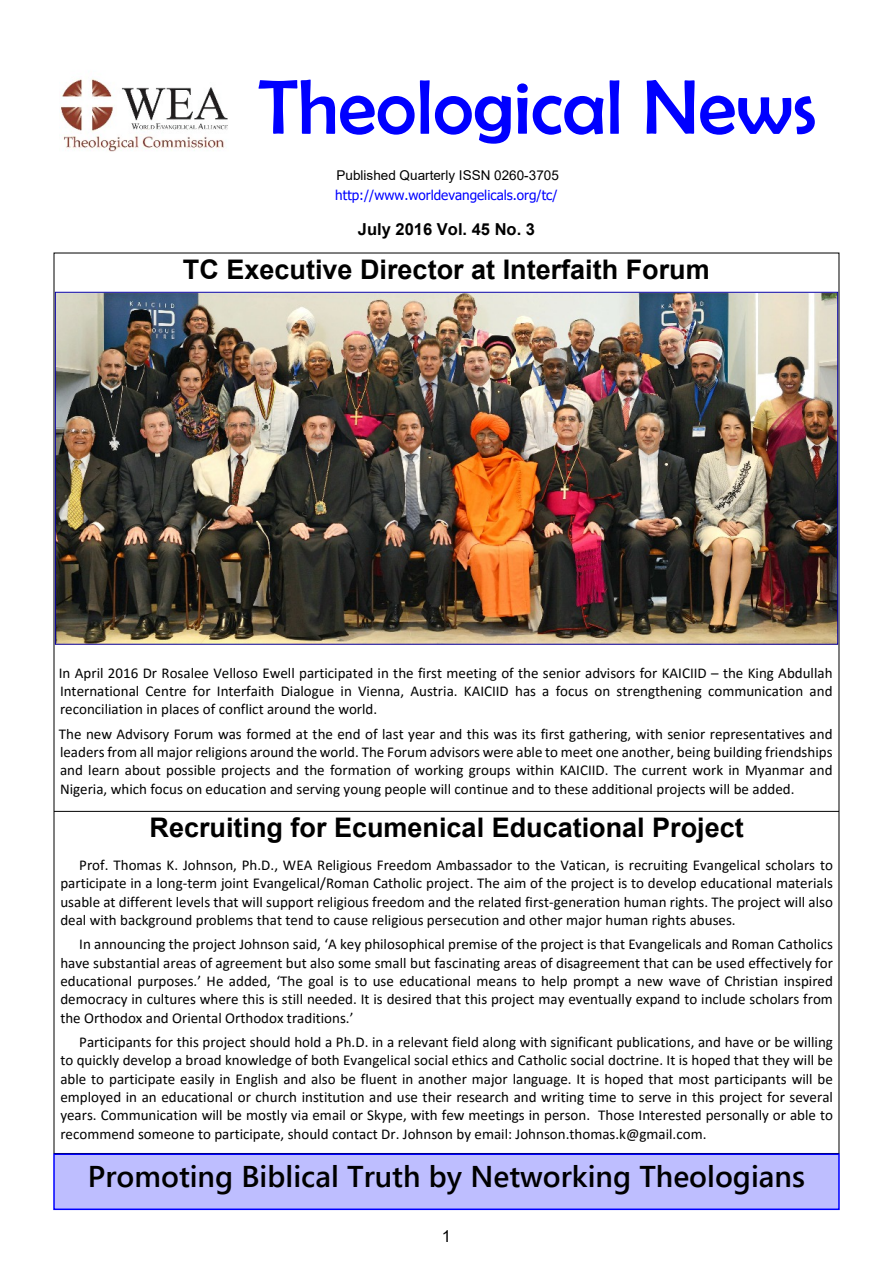
<style>
.page{position:relative;width:893px;height:1263px;background:#fff}
.page>*{position:absolute;margin:0;border:0;box-sizing:border-box;transform-origin:0 0}
.t1{font:78px "Berlin Sans FB";color:#00f}
.t2{font:600 30px "Segoe UI";color:#000}
.t3{font:700 27px "Arial";color:#000}
.t4{font:700 16.5px "Arial";color:#000}
.t5{font:16.5px "Arial";color:#000}
.t6{font:15px/18.3px "Calibri";color:#000;text-align:justify}
.t7{font:13.5px "Tahoma";color:#00f}
.t8{font:13.5px "Arial";color:#000}
</style>
<div class="page">
<img style="left:60px;top:78px;width:168px;height:74px">
<div style="left:54px;top:1154px;width:785px;height:55px;background:#bebeff"></div>
<div style="left:53px;top:1153px;width:787px;height:57px;border:2px solid #00f"></div>
<hr style="left:54px;top:811px;width:785px;height:1px;background:#000">
<img style="left:57px;top:294px;width:779px;height:349px">
<h1 class="t1" style="left:258px;top:64px;width:560px">Theological News</h1>
<p class="t8" style="left:337px;top:170px;width:224px">Published Quarterly ISSN 0260-3705</p>
<p class="t7" style="left:335px;top:190px;width:224px">http://www.worldevangelicals.org/tc/</p>
<p class="t4" style="left:358px;top:223px;width:179px">July 2016 Vol. 45 No. 3</p>
<h3 class="t3" style="left:183px;top:259px;width:528px">TC Executive Director at Interfaith Forum</h3>
<p class="t6" style="left:59px;top:665px;width:775px">In April 2016 Dr Rosalee Velloso Ewell participated in the first meeting of the senior advisors for KAICIID – the King Abdullah International Centre for Interfaith Dialogue in Vienna, Austria. KAICIID has a focus on strengthening communication and reconciliation in places of conflict around the world.</p>
<p class="t6" style="left:59px;top:726px;width:775px">The new Advisory Forum was formed at the end of last year and this was its first gathering, with senior representatives and leaders from all major religions around the world. The Forum advisors were able to meet one another, being building friendships and learn about possible projects and the formation of working groups within KAICIID. The current work in Myanmar and Nigeria, which focus on education and serving young people will continue and to these additional projects will be added.</p>
<h3 class="t3" style="left:150px;top:818px;width:596px">Recruiting for Ecumenical Educational Project</h3>
<p class="t6" style="left:60px;top:857px;width:774px;text-indent:19px">Prof. Thomas K. Johnson, Ph.D., WEA Religious Freedom Ambassador to the Vatican, is recruiting Evangelical scholars to participate in a long-term joint Evangelical/Roman Catholic project. The aim of the project is to develop educational materials usable at different levels that will support religious freedom and the related first-generation human rights. The project will also deal with background problems that tend to cause religious persecution and other major human rights abuses.</p>
<p class="t6" style="left:60px;top:936px;width:774px;text-indent:19px">In announcing the project Johnson said, ‘A key philosophical premise of the project is that Evangelicals and Roman Catholics have substantial areas of agreement but also some small but fascinating areas of disagreement that can be used effectively for educational purposes.’ He added, ‘The goal is to use educational means to help prompt a new wave of Christian inspired democracy in cultures where this is still needed. It is desired that this project may eventually expand to include scholars from the Orthodox and Oriental Orthodox traditions.’</p>
<p class="t6" style="left:60px;top:1034px;width:774px;text-indent:19px">Participants for this project should hold a Ph.D. in a relevant field along with significant publications, and have or be willing to quickly develop a broad knowledge of both Evangelical social ethics and Catholic social doctrine. It is hoped that they will be able to participate easily in English and also be fluent in another major language. It is hoped that most participants will be employed in an educational or church institution and use their research and writing time to serve in this project for several years. Communication will be mostly via email or Skype, with few meetings in person. Those Interested personally or able to recommend someone to participate, should contact Dr. Johnson by email: Johnson.thomas.k@gmail.com.</p>
<h2 class="t2" style="left:88px;top:1165px;width:719px">Promoting Biblical Truth by Networking Theologians</h2>
<p class="t5" style="left:442px;top:1230px;width:11px">1</p>
</div>
